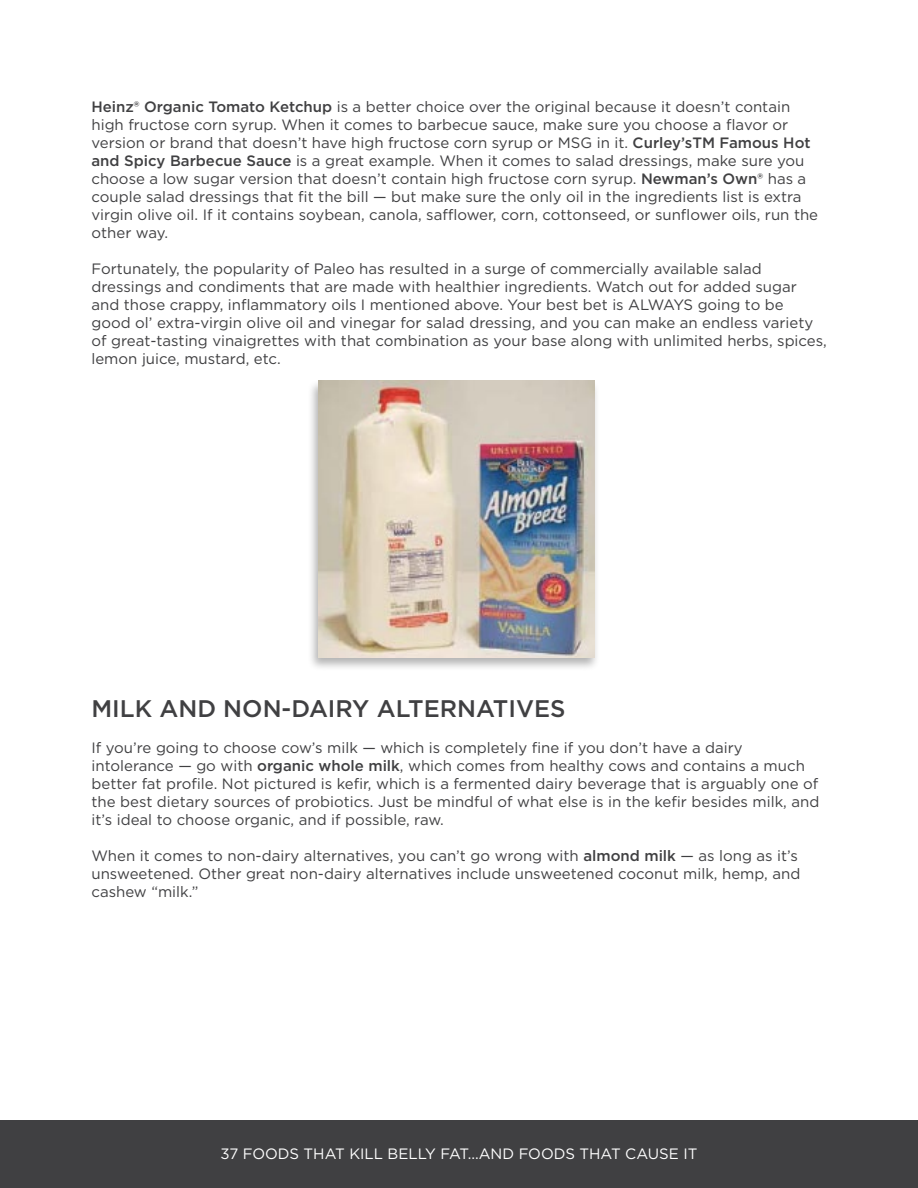
<style>
.page{position:relative;width:918px;height:1188px;background:#fff}
.page>*{position:absolute;margin:0;border:0;box-sizing:border-box;transform-origin:0 0}
.t1{font:500 24px "Gotham";color:#404042}
.t2{font:15px/18px "Gotham";color:#404042}
.t3{font:15px "Gotham";color:#fff}
.s1{font-weight:500}
</style>
<div class="page">
<div style="left:0;top:1120px;width:918px;height:68px;background:#404042"></div>
<div style="left:307px;top:379px;width:293px;height:293px;background:#000;opacity:.3"></div>
<img style="left:318px;top:381px;width:277px;height:277px">
<p class="t2" style="left:92px;top:97px;width:728px"><span class="s1">Heinz® Organic Tomato Ketchup</span> is a better choice over the original because it doesn’t contain high fructose corn syrup. When it comes to barbecue sauce, make sure you choose a flavor or version or brand that doesn’t have high fructose corn syrup or MSG in it. <span class="s1">Curley’sTM Famous Hot and Spicy Barbecue Sauce</span> is a great example. When it comes to salad dressings, make sure you choose a low sugar version that doesn’t contain high fructose corn syrup. <span class="s1">Newman’s Own®</span> has a couple salad dressings that fit the bill — but make sure the only oil in the ingredients list is extra virgin olive oil. If it contains soybean, canola, safflower, corn, cottonseed, or sunflower oils, run the other way.</p>
<p class="t2" style="left:92px;top:259px;width:737px">Fortunately, the popularity of Paleo has resulted in a surge of commercially available salad dressings and condiments that are made with healthier ingredients. Watch out for added sugar and those crappy, inflammatory oils I mentioned above. Your best bet is ALWAYS going to be<br>good ol’ extra-virgin olive oil and vinegar for salad dressing, and you can make an endless variety of great-tasting vinaigrettes with that combination as your base along with unlimited herbs, spices, lemon juice, mustard, etc.</p>
<h1 class="t1" style="left:92px;top:692px;width:475px">MILK AND NON-DAIRY ALTERNATIVES</h1>
<p class="t2" style="left:92px;top:738px;width:729px">If you’re going to choose cow’s milk — which is completely fine if you don’t have a dairy intolerance — go with <span class="s1">organic whole milk</span>, which comes from healthy cows and contains a much better fat profile. Not pictured is kefir, which is a fermented dairy beverage that is arguably one of the best dietary sources of probiotics. Just be mindful of what else is in the kefir besides milk, and it’s ideal to choose organic, and if possible, raw.</p>
<p class="t2" style="left:92px;top:846px;width:710px">When it comes to non-dairy alternatives, you can’t go wrong with <span class="s1">almond milk</span> — as long as it’s unsweetened. Other great non-dairy alternatives include unsweetened coconut milk, hemp, and cashew “milk.”</p>
<p class="t3" style="left:221px;top:1144px;width:478px">37 FOODS THAT KILL BELLY FAT...AND FOODS THAT CAUSE IT</p>
</div>
